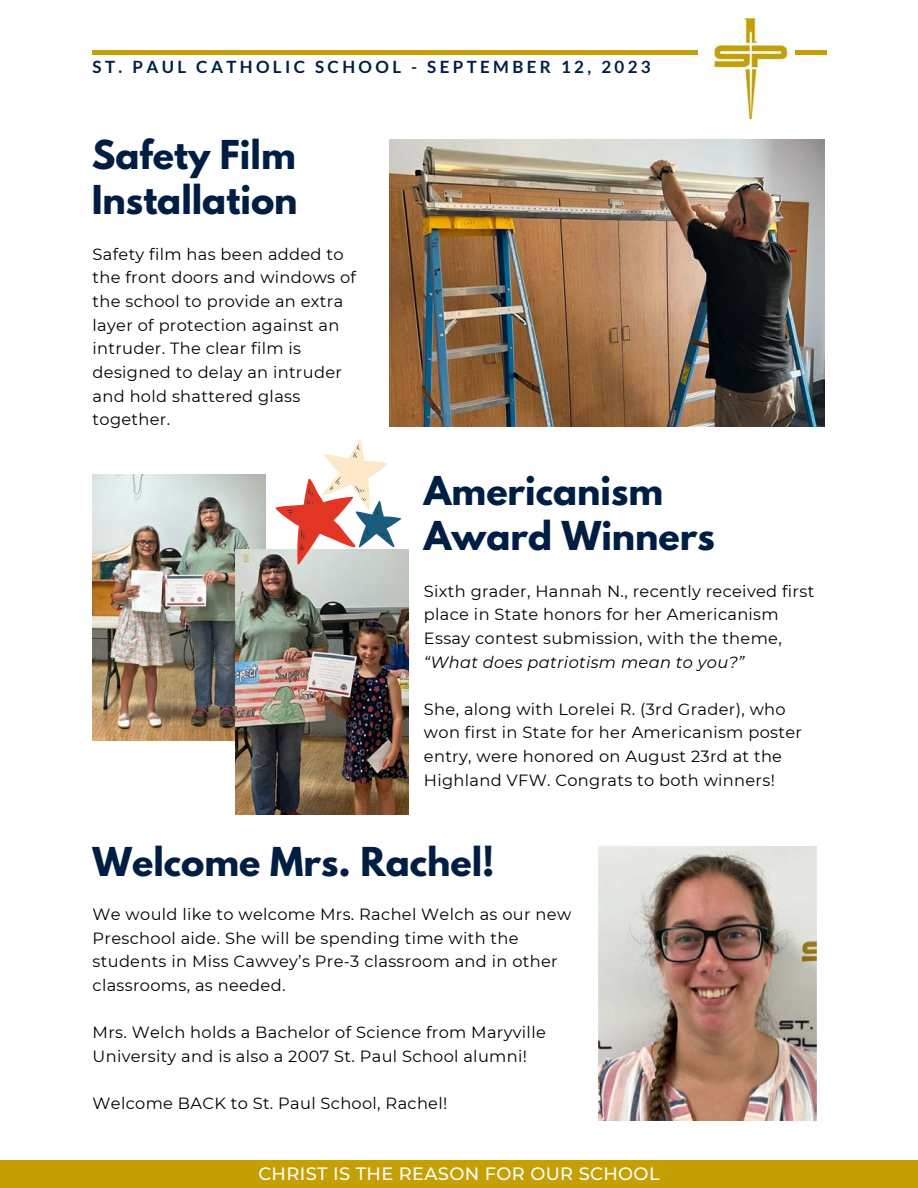
<style>
.page{position:relative;width:918px;height:1188px;background:#fff}
.page>*{position:absolute;margin:0;border:0;box-sizing:border-box;transform-origin:0 0}
.t1{font:700 35.25px/45.5px "League Spartan";color:#001e43}
.t2{font:500 17.85px "Montserrat";letter-spacing:.02em;color:#fffff9}
.t3{font:700 16.95px "Lato";letter-spacing:.2em;color:#001e43}
.t4{font:16.2px/23.7px "Montserrat";letter-spacing:.02em;color:#000}
.s1{font-style:italic}
</style>
<div class="page">
<div style="left:92px;top:50px;width:734px;height:5px;background:#c49f06"></div>
<img style="left:698px;top:17px;width:97px;height:101px">
<div style="left:0;top:1161px;width:918px;height:27px;background:#c49f06"></div>
<img style="left:93px;top:475px;width:173px;height:265px">
<img style="left:235px;top:549px;width:173px;height:266px">
<img style="left:389px;top:139px;width:436px;height:287px">
<svg style="left:275px;top:440px;width:126px;height:124px"></svg>
<img style="left:598px;top:846px;width:219px;height:275px">
<p class="t3" style="left:93px;top:57px;width:560px">ST. PAUL CATHOLIC SCHOOL - SEPTEMBER 12, 2023</p>
<p class="t1" style="left:92px;top:137px;width:207px">Safety Film<br>Installation</p>
<p class="t4" style="left:93px;top:242px;width:265px">Safety film has been added to the front doors and windows of the school to provide an extra layer of protection against an intruder. The clear film is designed to delay an intruder and hold shattered glass together.</p>
<p class="t1" style="left:424px;top:472px;width:241px">Americanism</p>
<p class="t1" style="left:424px;top:518px;width:292px">Award Winners</p>
<p class="t4" style="left:424px;top:579px;width:392px">Sixth grader, Hannah N., recently received first place in State honors for her Americanism Essay contest submission, with the theme, <span class="s1">“What does patriotism mean to you?”</span></p>
<p class="t4" style="left:424px;top:697px;width:380px">She, along with Lorelei R. (3rd Grader), who won first in State for her Americanism poster entry, were honored on August 23rd at the Highland VFW. Congrats to both winners!</p>
<p class="t1" style="left:93px;top:844px;width:403px">Welcome Mrs. Rachel!</p>
<p class="t4" style="left:93px;top:903px;width:480px">We would like to welcome Mrs. Rachel Welch as our new</p>
<p class="t4" style="left:93px;top:926px;width:467px">Preschool aide. She will be spending time with the students in Miss Cawvey’s Pre-3 classroom and in other classrooms, as needed.</p>
<p class="t4" style="left:93px;top:1021px;width:455px">Mrs. Welch holds a Bachelor of Science from Maryville</p>
<p class="t4" style="left:93px;top:1044px;width:436px">University and is also a 2007 St. Paul School alumni!</p>
<p class="t4" style="left:93px;top:1092px;width:356px">Welcome BACK to St. Paul School, Rachel!</p>
<p class="t2" style="left:258px;top:1163px;width:403px">CHRIST IS THE REASON FOR OUR SCHOOL</p>
</div>
